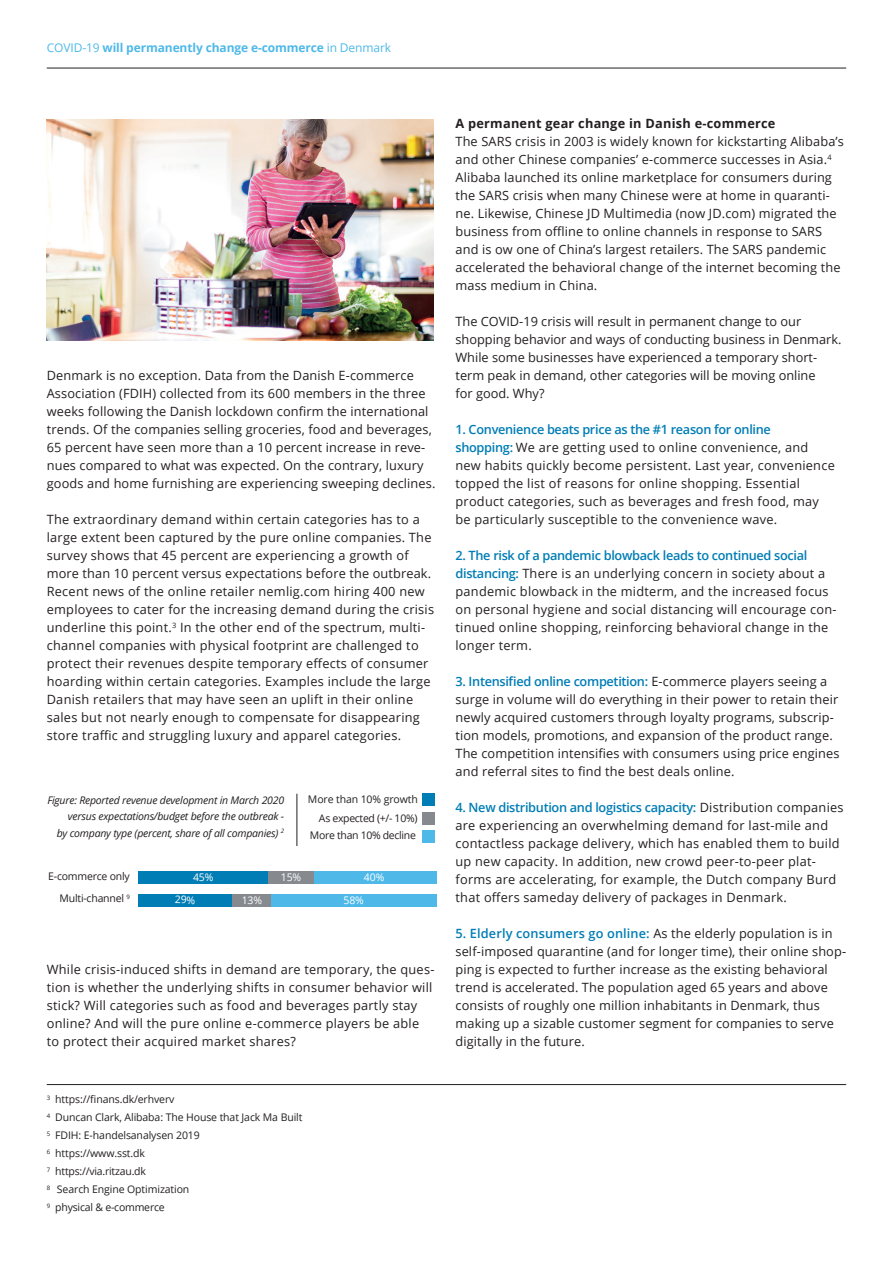
<style>
.page{position:relative;width:893px;height:1263px;background:#fff}
.page>*{position:absolute;margin:0;border:0;box-sizing:border-box;transform-origin:0 0}
.t1{font:12.75px/18px "Open Sans";letter-spacing:.01em;color:#231f20}
.t2{font:700 12.75px "Open Sans";letter-spacing:.02em;color:#231f20}
.t3{font:700 12px "Open Sans";letter-spacing:-.01em;color:#4eb9e9}
.t4{font:10.5px/18px "Open Sans";letter-spacing:-.01em;color:#231f20}
.t5{font:italic 10.5px/16.5px "Open Sans";letter-spacing:-.02em;color:#231f20;text-align:right}
.t6{font:10.5px/17.4px "Open Sans";letter-spacing:-.03em;color:#231f20;text-align:right}
.t7{font:10.5px "Open Sans";letter-spacing:-.01em;color:#fff}
.s1{font-weight:400}
.s2{font-weight:600;color:#007db5}
</style>
<div class="page">
<hr style="left:47px;top:1084px;width:799px;height:1px;background:#231f20">
<hr style="left:47px;top:68px;width:799px;height:1px;background:#231f20">
<img style="left:47px;top:119px;width:386px;height:221px">
<div style="left:138px;top:871px;width:130px;height:13px;background:#007db5"></div>
<div style="left:307px;top:871px;width:129px;height:13px;background:#4eb9e9"></div>
<div style="left:268px;top:871px;width:45px;height:13px;background:#868a8e"></div>
<div style="left:422px;top:812px;width:13px;height:13px;background:#868a8e"></div>
<div style="left:422px;top:830px;width:13px;height:13px;background:#4eb9e9"></div>
<div style="left:422px;top:793px;width:13px;height:13px;background:#007db5"></div>
<div style="left:138px;top:894px;width:94px;height:13px;background:#007db5"></div>
<div style="left:271px;top:894px;width:165px;height:13px;background:#4eb9e9"></div>
<div style="left:232px;top:894px;width:39px;height:13px;background:#868a8e"></div>
<hr style="left:297px;top:794px;width:1px;height:52px;background:#231f20">
<p class="t3" style="left:47px;top:39px;width:346px"><span class="s1">COVID-19</span> will permanently change e-commerce <span class="s1">in Denmark</span></p>
<p class="t1" style="left:47px;top:366px;width:390px">Denmark is no exception. Data from the Danish E-commerce Association (FDIH) collected from its 600 members in the three weeks following the Danish lockdown confirm the international trends. Of the companies selling groceries, food and beverages, 65 percent have seen more than a 10 percent increase in reve&shy;nues compared to what was expected. On the contrary, luxury goods and home furnishing are experiencing sweeping declines.</p>
<p class="t1" style="left:47px;top:510px;width:389px">The extraordinary demand within certain categories has to a large extent been captured by the pure online companies. The survey shows that 45 percent are experiencing a growth of more than 10 percent versus expectations before the outbreak.<br>Recent news of the online retailer nemlig.com hiring 400 new employees to cater for the increasing demand during the crisis underline this point.<sup>3</sup> In the other end of the spectrum, multi&shy;channel companies with physical footprint are challenged to protect their revenues despite temporary effects of consumer hoarding within certain categories. Examples include the large Danish retailers that may have seen an uplift in their online sales but not nearly enough to compensate for disappearing store traffic and struggling luxury and apparel categories.</p>
<p class="t5" style="left:47px;top:791px;width:238px">Figure: Reported revenue development in March 2020 versus expectations/budget before the outbreak -<br>by company type (percent, share of all companies) <sup>2</sup></p>
<p class="t4" style="left:308px;top:790px;width:111px">More than 10% growth</p>
<p class="t6" style="left:310px;top:809px;width:109px">As expected (+/- 10%)<br>More than 10% decline</p>
<p class="t4" style="left:48px;top:865px;width:83px;line-height:22.5px;text-align:right">E-commerce only<br>Multi-channel <sup>9</sup></p>
<p class="t7" style="left:193px;top:870px;width:22px">45%</p>
<p class="t7" style="left:281px;top:870px;width:22px">15%</p>
<p class="t7" style="left:364px;top:870px;width:22px">40%</p>
<p class="t7" style="left:242px;top:893px;width:22px">13%</p>
<p class="t7" style="left:343px;top:893px;width:22px">58%</p>
<p class="t1" style="left:47px;top:960px;width:389px">While crisis-induced shifts in demand are temporary, the ques&shy;tion is whether the underlying shifts in consumer behavior will stick? Will categories such as food and beverages partly stay online? And will the pure online e-commerce players be able to protect their acquired market shares?</p>
<p class="t4" style="left:47px;top:1090px;width:257px"><sup>3</sup> https://finans.dk/erhverv<br><sup>4</sup> Duncan Clark, Alibaba: The House that Jack Ma Built<br><sup>5</sup> FDIH: E-handelsanalysen 2019<br><sup>6</sup> https://www.sst.dk<br><sup>7</sup> https://via.ritzau.dk<br><sup>8</sup> Search Engine Optimization<br><sup>9</sup> physical &amp; e-commerce</p>
<p class="t2" style="left:455px;top:114px;width:321px">A permanent gear change in Danish e-commerce</p>
<p class="t1" style="left:455px;top:132px;width:390px">The SARS crisis in 2003 is widely known for kickstarting Alibaba’s and other Chinese companies’ e-commerce successes in Asia.<sup>4<br></sup>Alibaba launched its online marketplace for consumers during the SARS crisis when many Chinese were at home in quaranti&shy;ne. Likewise, Chinese JD Multimedia (now JD.com) migrated the business from offline to online channels in response to SARS and is ow one of China’s largest retailers. The SARS pandemic accelerated the behavioral change of the internet becoming the mass medium in China.</p>
<p class="t1" style="left:455px;top:312px;width:387px">The COVID-19 crisis will result in permanent change to our shopping behavior and ways of conducting business in Denmark.<br>While some businesses have experienced a temporary short&shy;term peak in demand, other categories will be moving online<br>for good. Why?</p>
<p class="t1" style="left:455px;top:420px;width:381px"><span class="s2">1. Convenience beats price as the #1 reason for online<br>shopping:</span> We are getting used to online convenience, and new habits quickly become persistent. Last year, convenience topped the list of reasons for online shopping. Essential product categories, such as beverages and fresh food, may be particularly susceptible to the convenience wave.</p>
<p class="t1" style="left:455px;top:546px;width:383px"><span class="s2">2. The risk of a pandemic blowback leads to continued social distancing:</span> There is an underlying concern in society about a pandemic blowback in the midterm, and the increased focus on personal hygiene and social distancing will encourage con&shy;tinued online shopping, reinforcing behavioral change in the longer term.</p>
<p class="t1" style="left:455px;top:672px;width:386px"><span class="s2">3. Intensified online competition:</span> E-commerce players seeing a surge in volume will do everything in their power to retain their newly acquired customers through loyalty programs, subscrip&shy;tion models, promotions, and expansion of the product range.<br>The competition intensifies with consumers using price engines and referral sites to find the best deals online.</p>
<p class="t1" style="left:455px;top:798px;width:390px"><span class="s2">4. New distribution and logistics capacity:</span> Distribution companies are experiencing an overwhelming demand for last-mile and contactless package delivery, which has enabled them to build up new capacity. In addition, new crowd peer-to-peer plat&shy;forms are accelerating, for example, the Dutch company Burd that offers sameday delivery of packages in Denmark.</p>
<p class="t1" style="left:455px;top:924px;width:392px"><span class="s2">5. Elderly consumers go online:</span> As the elderly population is in self-imposed quarantine (and for longer time), their online shop&shy;ping is expected to further increase as the existing behavioral trend is accelerated. The population aged 65 years and above consists of roughly one million inhabitants in Denmark, thus making up a sizable customer segment for companies to serve digitally in the future.</p>
</div>
